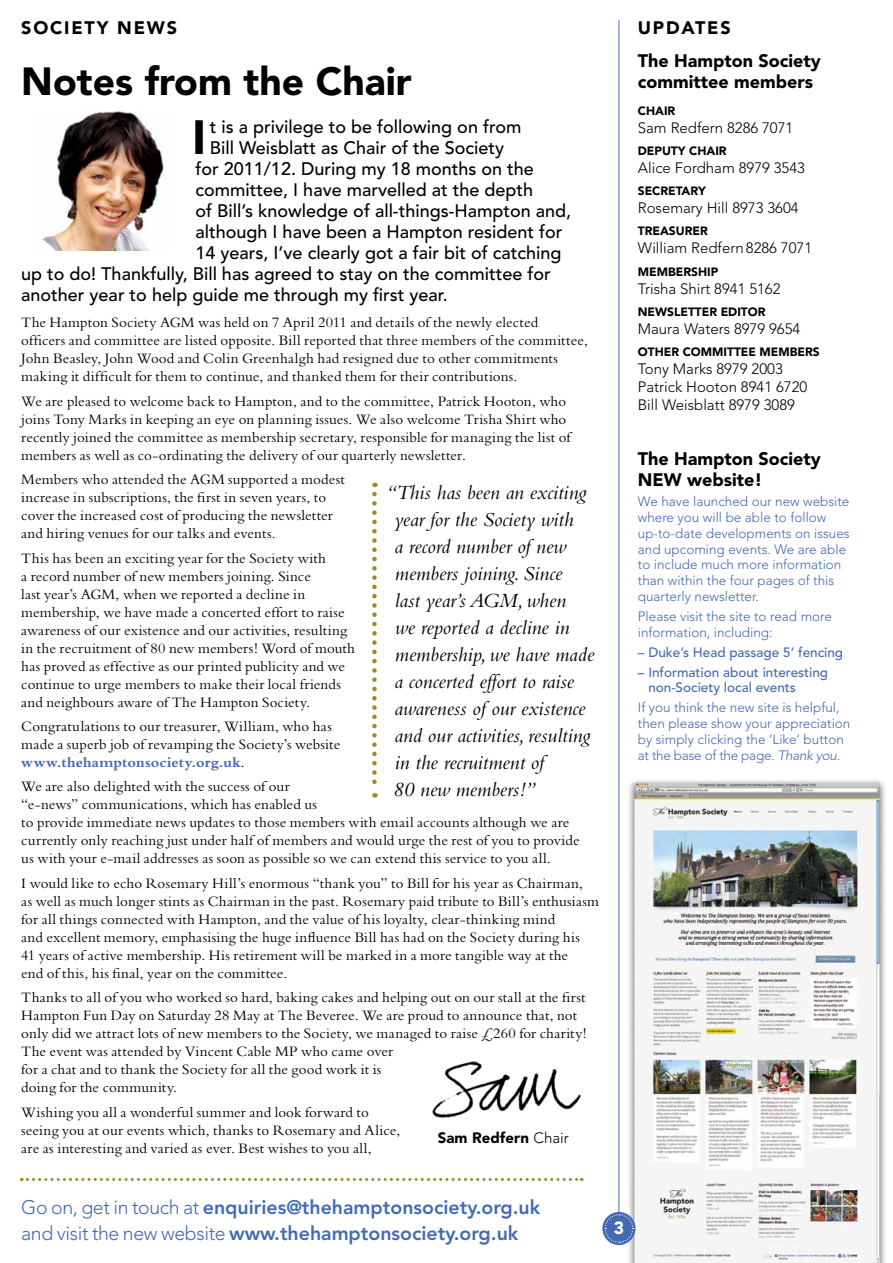
<style>
.page{position:relative;width:893px;height:1263px;background:#fff}
.page>*{position:absolute;margin:0;border:0;box-sizing:border-box;transform-origin:0 0}
.t1{font:900 47.7px "Avenir";color:#000}
.t2{font:900 39px "Avenir";color:#000}
.t3{font:italic 21px/27px "Bembo";color:#000}
.t4{font:800 19.5px/26.1px "Avenir";color:#436ab3}
.t5{font:500 18px "Avenir";color:#000}
.t6{font:900 18px/21px "Avenir";color:#000}
.t7{font:900 18px "Avenir";letter-spacing:.1em;color:#000}
.t8{font:900 17.55px "Avenir";color:#fff}
.t9{font:15px/18px "Bembo";letter-spacing:.01em;color:#000}
.t10{font:300 15px/18px "Avenir";color:#000}
.t11{font:900 15px "Avenir";color:#000}
.t12{font:300 13.5px/15.8px "Avenir";color:#436ab3}
.t13{font:500 13.5px/15.8px "Avenir";color:#436ab3}
.t14{font:900 12px "Avenir";color:#000}
.s1{font-weight:700;color:#436ab3}
.s2{font-style:italic}
.s3{font-weight:300}
</style>
<div class="page">
<img style="left:627px;top:778px;width:259px;height:485px">
<hr style="left:618px;top:20px;width:1px;height:1200px;background:#436ab3">
<svg style="left:372px;top:494px;width:5px;height:303px"></svg>
<svg style="left:602px;top:1212px;width:33px;height:33px"></svg>
<svg style="left:604px;top:1214px;width:30px;height:29px"></svg>
<svg style="left:21px;top:1178px;width:561px;height:3px"></svg>
<img style="left:432px;top:1061px;width:149px;height:57px">
<img style="left:42px;top:112px;width:122px;height:138px">
<p class="t7" style="left:21px;top:17px;width:157px">SOCIETY NEWS</p>
<p class="t6" style="left:638px;top:17px;width:94px">UPDATES</p>
<h2 class="t2" style="left:21px;top:58px;width:392px">Notes from the Chair</h2>
<h1 class="t1" style="left:192px;top:108px;width:9px">I</h1>
<p class="t5" style="left:210px;top:116px;width:313px">t is a privilege to be following on from</p>
<p class="t6" style="left:638px;top:50px;width:184px">The Hampton Society committee members</p>
<p class="t14" style="left:638px;top:103px;width:39px">CHAIR</p>
<p class="t10" style="left:638px;top:118px;width:157px">Sam Redfern 8286 7071</p>
<p class="t14" style="left:638px;top:143px;width:90px">DEPUTY CHAIR</p>
<p class="t10" style="left:638px;top:159px;width:169px">Alice Fordham 8979 3543</p>
<p class="t14" style="left:638px;top:184px;width:70px">SECRETARY</p>
<p class="t10" style="left:638px;top:199px;width:162px">Rosemary Hill 8973 3604</p>
<p class="t14" style="left:638px;top:224px;width:72px">TREASURER</p>
<p class="t10" style="left:638px;top:239px;width:176px">William Redfern 8286 7071</p>
<p class="t14" style="left:638px;top:264px;width:21px">Membersh</p>
<p class="t14" style="left:707px;top:264px;width:13px">ip</p>
<p class="t10" style="left:638px;top:279px;width:144px">Trisha Shirt 8941 5162</p>
<p class="t14" style="left:638px;top:304px;width:19px">Newsletter</p>
<p class="t14" style="left:721px;top:304px;width:43px">editor</p>
<p class="t10" style="left:638px;top:320px;width:164px">Maura Waters 8979 9654</p>
<p class="t14" style="left:638px;top:345px;width:183px">OTHER COMMITTEE MEMBERS</p>
<p class="t10" style="left:638px;top:360px;width:171px">Tony Marks 8979 2003<br>Patrick Hooton 8941 6720<br>Bill Weisblatt 8979 3089</p>
<p class="t5" style="left:210px;top:137px;width:296px">Bill Weisblatt as Chair of the Society</p>
<p class="t5" style="left:196px;top:158px;width:340px">for 2011/12. During my 18 months on the</p>
<p class="t5" style="left:196px;top:179px;width:339px">committee, I have marvelled at the depth</p>
<p class="t5" style="left:196px;top:200px;width:377px">of Bill’s knowledge of all-things-Hampton and,</p>
<p class="t5" style="left:196px;top:221px;width:368px">although I have been a Hampton resident for</p>
<p class="t5" style="left:196px;top:242px;width:367px">14 years, I’ve clearly got a fair bit of catching</p>
<p class="t5" style="left:21px;top:263px;width:531px">up to do! Thankfully, Bill has agreed to stay on the committee for</p>
<p class="t5" style="left:21px;top:284px;width:428px">another year to help guide me through my first year.</p>
<p class="t9" style="left:21px;top:313px;width:568px">The Hampton Society AGM was held on 7 April 2011 and details of the newly elected<br>officers and committee are listed opposite. Bill reported that three members of the committee, John Beasley, John Wood and Colin Greenhalgh had resigned due to other commitments making it difficult for them to continue, and thanked them for their contributions.</p>
<p class="t9" style="left:21px;top:392px;width:551px">We are pleased to welcome back to Hampton, and to the committee, Patrick Hooton, who joins Tony Marks in keeping an eye on planning issues. We also welcome Trisha Shirt who recently joined the committee as membership secretary, responsible for managing the list of members as well as co-ordinating the delivery of our quarterly newsletter.</p>
<p class="t9" style="left:21px;top:470px;width:325px">Members who attended the AGM supported a modest increase in subscriptions, the first in seven years, to cover the increased cost of producing the newsletter and hiring venues for our talks and events.</p>
<p class="t9" style="left:21px;top:549px;width:335px">This has been an exciting year for the Society with<br>a record number of new members joining. Since<br>last year’s AGM, when we reported a decline in membership, we have made a concerted effort to raise awareness of our existence and our activities, resulting in the recruitment of 80 new members! Word of mouth has proved as effective as our printed publicity and we continue to urge members to make their local friends and neighbours aware of The Hampton Society.</p>
<p class="t9" style="left:21px;top:717px;width:320px">Congratulations to our treasurer, William, who has made a superb job of revamping the Society’s website <span class="s1">www.thehamptonsociety.org.uk</span>.</p>
<p class="t9" style="left:21px;top:777px;width:560px">We are also delighted with the success of our<br>“e-news” communications, which has enabled us<br>to provide immediate news updates to those members with email accounts although we are currently only reaching just under half of members and would urge the rest of you to provide us with your e-mail addresses as soon as possible so we can extend this service to you all.</p>
<p class="t9" style="left:21px;top:874px;width:579px">I would like to echo Rosemary Hill’s enormous “thank you” to Bill for his year as Chairman,<br>as well as much longer stints as Chairman in the past. Rosemary paid tribute to Bill’s enthusiasm for all things connected with Hampton, and the value of his loyalty, clear-thinking mind<br>and excellent memory, emphasising the huge influence Bill has had on the Society during his<br>41 years of active membership. His retirement will be marked in a more tangible way at the<br>end of this, his final, year on the committee.</p>
<p class="t9" style="left:21px;top:988px;width:567px">Thanks to all of you who worked so hard, baking cakes and helping out on our stall at the first Hampton Fun Day on Saturday 28 May at The Beveree. We are proud to announce that, not only did we attract lots of new members to the Society, we managed to raise £260 for charity!<br>The event was attended by Vincent Cable MP who came over<br>for a chat and to thank the Society for all the good work it is<br>doing for the community.</p>
<p class="t9" style="left:21px;top:1102px;width:381px">Wishing you all a wonderful summer and look forward to seeing you at our events which, thanks to Rosemary and Alice, are as interesting and varied as ever. Best wishes to you all,</p>
<p class="t6" style="left:638px;top:448px;width:184px">The Hampton Society new</p>
<p class="t6" style="left:687px;top:469px;width:77px">website!</p>
<p class="t12" style="left:638px;top:494px;width:213px">We have launched our new website where you will be able to follow up-to-date developments on issues and upcoming events. We are able to include much more information than within the four pages of this quarterly newsletter.</p>
<p class="t12" style="left:638px;top:608px;width:196px">Please visit the site to read more information, including:</p>
<p class="t13" style="left:638px;top:644px;width:207px">– Duke’s Head passage 5’ fencing</p>
<p class="t13" style="left:648px;top:664px;width:181px;text-indent:-11px">– Information about interesting non-Society local events</p>
<p class="t12" style="left:638px;top:700px;width:214px">If you think the new site is helpful, then please show your appreciation by simply clicking the ‘Like’ button at the base of the page. <span class="s2">Thank you.</span></p>
<p class="t3" style="left:393px;top:478px;width:203px;text-indent:-7px">“This has been an exciting year for the Society with<br>a record number of new members joining. Since<br>last year’s AGM, when<br>we reported a decline in membership, we have made a concerted effort to raise awareness of our existence and our activities, resulting in the recruitment of<br>80 new members!”</p>
<p class="t11" style="left:438px;top:1128px;width:132px">Sam Redfern <span class="s3">Chair</span></p>
<h3 class="t4" style="left:21px;top:1194px;width:521px"><span class="s3">Go on, get in touch at</span> enquiries@thehamptonsociety.org.uk <span class="s3">and visit the new website</span> www.thehamptonsociety.org.uk</h3>
<p class="t8" style="left:614px;top:1218px;width:12px">3</p>
</div>
